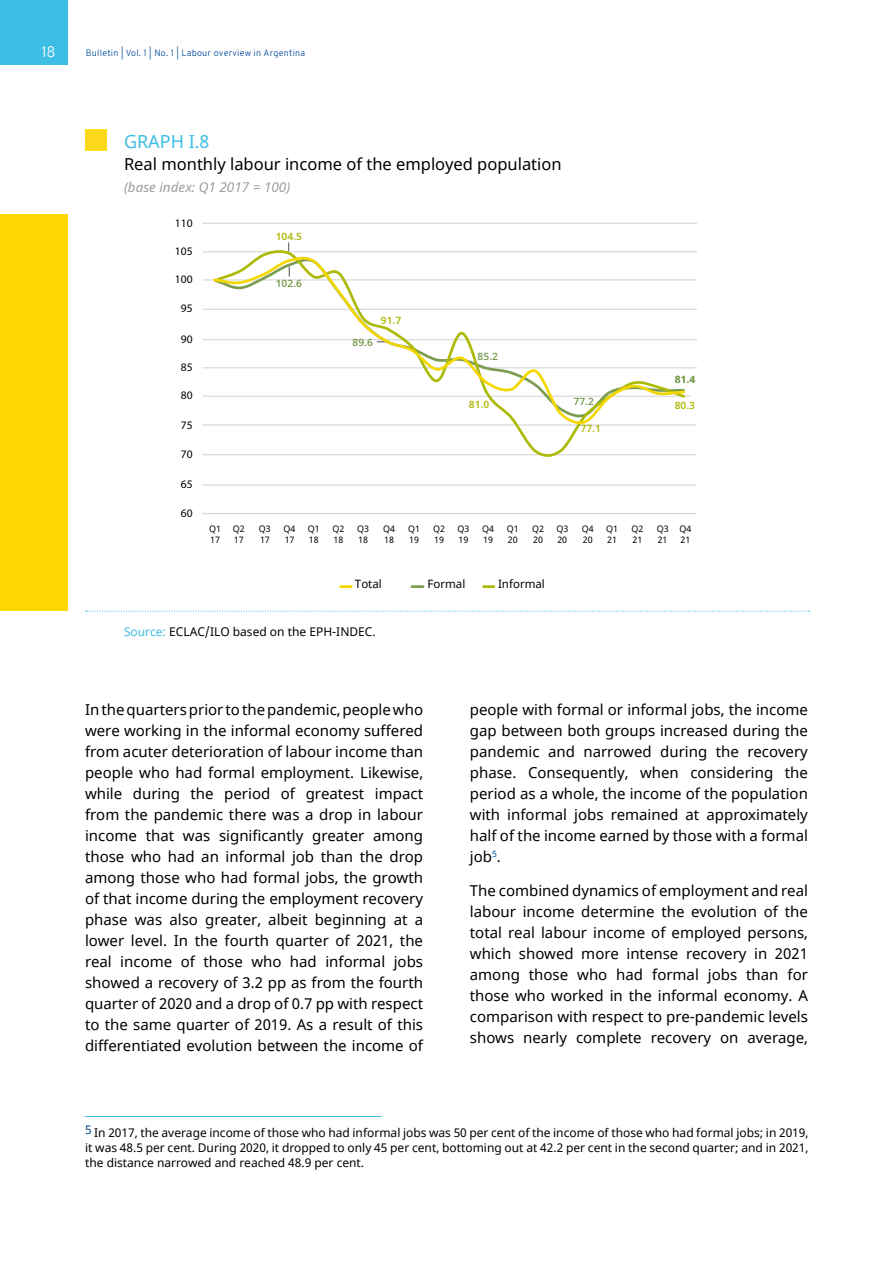
<style>
.page{position:relative;width:893px;height:1263px;background:#fff}
.page>*{position:absolute;margin:0;border:0;box-sizing:border-box;transform-origin:0 0}
.t1{font:18px "Noto Sans";color:#3cbde3}
.t2{font:16.5px "Noto Sans";color:#000}
.t3{font:15px/21px "Noto Sans";color:#000;text-align:justify}
.t4{font:300 15px "Overpass";color:#fff}
.t5{font:italic 13.5px "Noto Sans";color:#9c9e9f}
.t6{font:12px/15px "Noto Sans";color:#000;text-align:justify}
.t7{font:11.55px "Myriad Pro";color:#000}
.t8{font:11.55px "Noto Sans";color:#000}
.t9{font:600 10.2px "Noto Sans";color:#adba08}
.t10{font:600 10.2px "Noto Sans";color:#7b9d50}
.t11{font:9px/10.8px "Noto Sans";color:#000}
.t12{font:300 9px "Overpass";letter-spacing:.03em;color:#004a99}
.s1{color:#3cbde3}
</style>
<div class="page">
<div style="left:0;top:0;width:68px;height:65px;background:#3cbde3"></div>
<div style="left:0;top:214px;width:68px;height:396px;background:#fed800"></div>
<div style="left:85px;top:129px;width:21px;height:22px;background:#fed91b"></div>
<hr style="left:203px;top:223px;width:494px;height:1px;background:#d9dadb">
<hr style="left:203px;top:251px;width:494px;height:1px;background:#d9dadb">
<hr style="left:203px;top:279px;width:494px;height:2px;background:#d9dadb">
<hr style="left:203px;top:309px;width:494px;height:1px;background:#d9dadb">
<hr style="left:203px;top:339px;width:494px;height:1px;background:#d9dadb">
<hr style="left:203px;top:367px;width:494px;height:1px;background:#d9dadb">
<hr style="left:203px;top:396px;width:488px;height:1px;background:#d9dadb">
<hr style="left:203px;top:424px;width:493px;height:2px;background:#d9dadb">
<hr style="left:203px;top:454px;width:493px;height:1px;background:#d9dadb">
<hr style="left:203px;top:484px;width:493px;height:2px;background:#d9dadb">
<hr style="left:202px;top:513px;width:494px;height:1px;background:#d9dadb">
<svg style="left:212px;top:248px;width:475px;height:209px"></svg>
<svg style="left:412px;top:585px;width:11px;height:3px"></svg>
<svg style="left:484px;top:585px;width:10px;height:3px"></svg>
<svg style="left:340px;top:585px;width:11px;height:3px"></svg>
<svg style="left:212px;top:255px;width:474px;height:170px"></svg>
<svg style="left:86px;top:610px;width:724px;height:2px"></svg>
<hr style="left:85px;top:1116px;width:297px;height:1px;background:#3cbde3">
<p class="t4" style="left:41px;top:41px;width:16px">18</p>
<p class="t12" style="left:86px;top:46px;width:221px">Bulletin | Vol. 1 | No. 1 | Labour overview in Argentina</p>
<p class="t1" style="left:124px;top:130px;width:87px">GRAPH I.8</p>
<p class="t2" style="left:124px;top:153px;width:439px">Real monthly labour income of the employed population</p>
<p class="t5" style="left:124px;top:177px;width:168px">(base index: Q1 2017 = 100)</p>
<p class="t7" style="left:175px;top:216px;width:19px">110</p>
<p class="t7" style="left:175px;top:244px;width:19px">105</p>
<p class="t7" style="left:175px;top:272px;width:19px">100</p>
<p class="t7" style="left:181px;top:301px;width:13px">95</p>
<p class="t7" style="left:181px;top:332px;width:13px">90</p>
<p class="t7" style="left:181px;top:360px;width:13px">85</p>
<p class="t7" style="left:181px;top:388px;width:13px">80</p>
<p class="t7" style="left:181px;top:418px;width:13px">75</p>
<p class="t7" style="left:181px;top:447px;width:13px">70</p>
<p class="t7" style="left:181px;top:476px;width:13px">65</p>
<p class="t7" style="left:181px;top:506px;width:13px">60</p>
<p class="t9" style="left:276px;top:230px;width:28px">104.5</p>
<p class="t10" style="left:276px;top:276px;width:28px">102.6</p>
<p class="t9" style="left:381px;top:313px;width:22px">91.7</p>
<p class="t10" style="left:353px;top:335px;width:22px">89.6</p>
<p class="t10" style="left:478px;top:349px;width:22px">85.2</p>
<p class="t9" style="left:469px;top:397px;width:22px">81.0</p>
<p class="t10" style="left:573px;top:394px;width:22px">77.2</p>
<p class="t9" style="left:581px;top:422px;width:22px">77.1</p>
<p class="t10" style="left:675px;top:372px;width:22px">81.4</p>
<p class="t9" style="left:675px;top:398px;width:22px">80.3</p>
<p class="t11" style="left:209px;top:524px;width:13px">Q1<br>17</p>
<p class="t11" style="left:233px;top:524px;width:13px">Q2<br>17</p>
<p class="t11" style="left:259px;top:524px;width:13px">Q3<br>17</p>
<p class="t11" style="left:284px;top:524px;width:13px">Q4<br>17</p>
<p class="t11" style="left:308px;top:524px;width:13px">Q1<br>18</p>
<p class="t11" style="left:332px;top:524px;width:13px">Q2<br>18</p>
<p class="t11" style="left:357px;top:524px;width:13px">Q3<br>18</p>
<p class="t11" style="left:383px;top:524px;width:13px">Q4<br>18</p>
<p class="t11" style="left:408px;top:524px;width:13px">Q1<br>19</p>
<p class="t11" style="left:433px;top:524px;width:13px">Q2<br>19</p>
<p class="t11" style="left:457px;top:524px;width:13px">Q3<br>19</p>
<p class="t11" style="left:482px;top:524px;width:13px">Q4<br>19</p>
<p class="t11" style="left:507px;top:524px;width:13px">Q1<br>20</p>
<p class="t11" style="left:532px;top:524px;width:13px">Q2<br>20</p>
<p class="t11" style="left:556px;top:524px;width:13px">Q3<br>20</p>
<p class="t11" style="left:582px;top:524px;width:13px">Q4<br>20</p>
<p class="t11" style="left:606px;top:524px;width:13px">Q1<br>21</p>
<p class="t11" style="left:632px;top:524px;width:13px">Q2<br>21</p>
<p class="t11" style="left:657px;top:524px;width:13px">Q3<br>21</p>
<p class="t11" style="left:679px;top:524px;width:13px">Q4<br>21</p>
<p class="t8" style="left:355px;top:576px;width:28px">Total</p>
<p class="t8" style="left:427px;top:576px;width:39px">Formal</p>
<p class="t8" style="left:498px;top:576px;width:48px">Informal</p>
<p class="t6" style="left:124px;top:625px;width:253px"><span class="s1">Source:</span> ECLAC/ILO based on the EPH-INDEC.</p>
<p class="t3" style="left:85px;top:700px;width:340px">In the quarters prior to the pandemic, people who were working in the informal economy suffered from acuter deterioration of labour income than people who had formal employment. Likewise, while during the period of greatest impact from the pandemic there was a drop in labour income that was significantly greater among those who had an informal job than the drop among those who had formal jobs, the growth of that income during the employment recovery phase was also greater, albeit beginning at a lower level. In the fourth quarter of 2021, the real income of those who had informal jobs showed a recovery of 3.2 pp as from the fourth quarter of 2020 and a drop of 0.7 pp with respect to the same quarter of 2019. As a result of this differentiated evolution between the income of</p>
<p class="t3" style="left:470px;top:700px;width:340px">people with formal or informal jobs, the income gap between both groups increased during the pandemic and narrowed during the recovery phase. Consequently, when considering the period as a whole, the income of the population with informal jobs remained at approximately half of the income earned by those with a formal job<sup>5</sup>.</p>
<p class="t3" style="left:470px;top:881px;width:340px">The combined dynamics of employment and real labour income determine the evolution of the total real labour income of employed persons, which showed more intense recovery in 2021 among those who had formal jobs than for those who worked in the informal economy. A comparison with respect to pre-pandemic levels shows nearly complete recovery on average,</p>
<p class="t6" style="left:85px;top:1126px;width:725px"><sup>5</sup> In 2017, the average income of those who had informal jobs was 50 per cent of the income of those who had formal jobs; in 2019, it was 48.5 per cent. During 2020, it dropped to only 45 per cent, bottoming out at 42.2 per cent in the second quarter; and in 2021, the distance narrowed and reached 48.9 per cent.</p>
</div>
